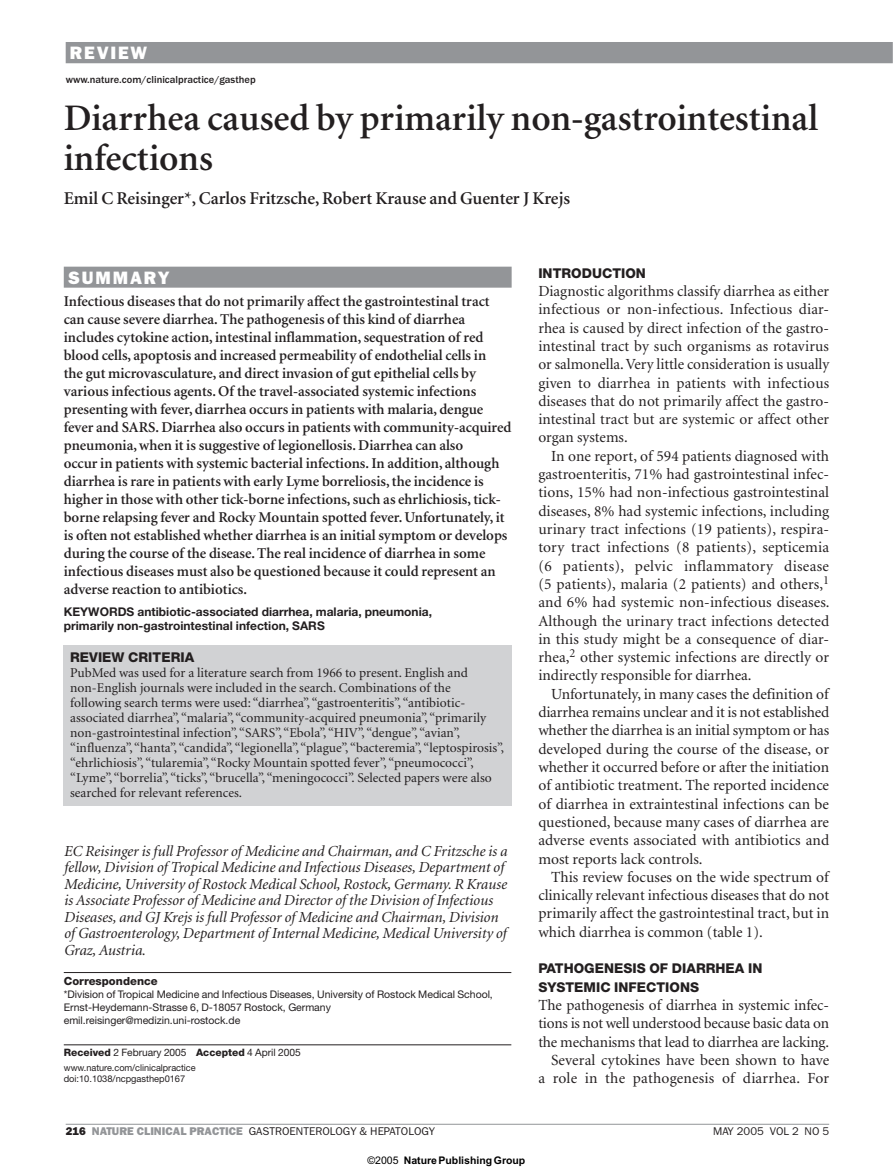
<style>
.page{position:relative;width:893px;height:1174px;background:#fff}
.page>*{position:absolute;margin:0;border:0;box-sizing:border-box;transform-origin:0 0}
.t1{font:600 37.5px/40.5px "Minion";letter-spacing:-.005em;color:#231f20}
.t2{font:600 18px "Minion";letter-spacing:-.005em;color:#231f20}
.t3{font:800 18px "Franklin Gothic";letter-spacing:.1em;color:#fff}
.t4{font:15.45px/18.3px "Minion";color:#231f20;text-align:justify}
.t5{font:italic 15.3px/16.5px "Minion";letter-spacing:-.005em;color:#231f20}
.t6{font:600 15px/18px "Minion";letter-spacing:-.005em;color:#231f20}
.t7{font:13.5px/15px "Minion";color:#231f20}
.t8{font:800 13.5px/18.3px "Helvetica Neue";color:#231f20}
.t9{font:700 12px/13.5px "Helvetica Neue";color:#231f20}
.t10{font:11.25px "Franklin Gothic";color:#231f20}
.t11{font:800 11.25px "Helvetica Neue";color:#231f20}
.t12{font:10.5px/12.8px "Helvetica Neue";letter-spacing:-.005em;color:#231f20}
.t13{font:500 10.5px "Franklin Gothic";color:#231f20}
.t14{font:700 10.5px "Arial";color:#000}
.t15{font:10.2px "Helvetica Neue";letter-spacing:-.005em;color:#231f20}
.t16{font:9.3px/11.2px "Helvetica Neue";letter-spacing:-.005em;color:#231f20}
.s1{font-weight:800}
.s2{font-weight:800;color:#939598}
.s3{font-weight:400}
</style>
<div class="page">
<div style="left:66px;top:42px;width:827px;height:21px;background:#939598"></div>
<div style="left:64px;top:267px;width:448px;height:21px;background:#939598"></div>
<hr style="left:64px;top:972px;width:447px;height:1px;background:#231f20">
<hr style="left:64px;top:1044px;width:447px;height:1px;background:#231f20">
<div style="left:64px;top:645px;width:448px;height:160px;background:#d1d2d4"></div>
<hr style="left:66px;top:1123px;width:763px;height:1px;background:#939598">
<p class="t3" style="left:70px;top:47px;width:79px">REVIEW</p>
<p class="t13" style="left:66px;top:75px;width:192px">www.nature.com/clinicalpractice/gasthep</p>
<h1 class="t1" style="left:64px;top:101px;width:756px">Diarrhea caused by primarily non-gastrointestinal infections</h1>
<p class="t2" style="left:64px;top:191px;width:508px">Emil C Reisinger*, Carlos Fritzsche, Robert Krause and Guenter J Krejs</p>
<p class="t3" style="left:68px;top:271px;width:103px">SUMMARY</p>
<p class="t6" style="left:64px;top:293px;width:449px">Infectious diseases that do not primarily affect the gastrointestinal tract can cause severe diarrhea. The pathogenesis of this kind of diarrhea includes cytokine action, intestinal inflammation, sequestration of red blood cells, apoptosis and increased permeability of endothelial cells in<br>the gut microvasculature, and direct invasion of gut epithelial cells by various infectious agents. Of the travel-associated systemic infections presenting with fever, diarrhea occurs in patients with malaria, dengue fever and SARS. Diarrhea also occurs in patients with community-acquired pneumonia, when it is suggestive of legionellosis. Diarrhea can also<br>occur in patients with systemic bacterial infections. In addition, although diarrhea is rare in patients with early Lyme borreliosis, the incidence is higher in those with other tick-borne infections, such as ehrlichiosis, tick&shy;borne relapsing fever and Rocky Mountain spotted fever. Unfortunately, it is often not established whether diarrhea is an initial symptom or develops during the course of the disease. The real incidence of diarrhea in some infectious diseases must also be questioned because it could represent an adverse reaction to antibiotics.</p>
<p class="t9" style="left:64px;top:606px;width:370px">KEYWORDS antibiotic-associated diarrhea, malaria, pneumonia, primarily non-gastrointestinal infection, SARS</p>
<p class="t8" style="left:70px;top:649px;width:126px">REVIEW CRITERIA</p>
<p class="t7" style="left:70px;top:666px;width:435px">PubMed was used for a literature search from 1966 to present. English and non-English journals were included in the search. Combinations of the following search terms were used: “diarrhea”, “gastroenteritis”, “antibiotic&shy;associated diarrhea”, “malaria”, “community-acquired pneumonia”, “primarily non-gastrointestinal infection”, “SARS”, “Ebola”, “HIV”, “dengue”, “avian”, “influenza”, “hanta”, “candida”, “legionella”, “plague”, “bacteremia”, “leptospirosis”, “ehrlichiosis”, “tularemia”, “Rocky Mountain spotted fever”, “pneumococci”, “Lyme”, “borrelia”, “ticks”, “brucella”, “meningococci”. Selected papers were also searched for relevant references.</p>
<p class="t5" style="left:64px;top:844px;width:445px">EC Reisinger is full Professor of Medicine and Chairman, and C Fritzsche is a fellow, Division of Tropical Medicine and Infectious Diseases, Department of Medicine, University of Rostock Medical School, Rostock, Germany. R Krause is Associate Professor of Medicine and Director of the Division of Infectious Diseases, and GJ Krejs is full Professor of Medicine and Chairman, Division of Gastroenterology, Department of Internal Medicine, Medical University of Graz, Austria.</p>
<p class="t11" style="left:64px;top:977px;width:95px">Correspondence</p>
<p class="t12" style="left:64px;top:989px;width:431px">*Division of Tropical Medicine and Infectious Diseases, University of Rostock Medical School,<br>Ernst-Heydemann-Strasse 6, D-18057 Rostock, Germany emil.reisinger@medizin.uni-rostock.de</p>
<p class="t15" style="left:64px;top:1048px;width:238px"><span class="s1">Received</span> 2 February 2005 <span class="s1">Accepted</span> 4 April 2005</p>
<p class="t16" style="left:64px;top:1063px;width:133px">www.nature.com/clinicalpractice doi:10.1038/ncpgasthep0167</p>
<p class="t8" style="left:538px;top:265px;width:109px">INTRODUCTION</p>
<p class="t4" style="left:538px;top:283px;width:292px">Diagnostic algorithms classify diarrhea as either infectious or non-infectious. Infectious diar&shy;rhea is caused by direct infection of the gastro&shy;intestinal tract by such organisms as rotavirus or salmonella. Very little consideration is usually given to diarrhea in patients with infectious diseases that do not primarily affect the gastro&shy;intestinal tract but are systemic or affect other organ systems.</p>
<p class="t4" style="left:538px;top:448px;width:293px;text-indent:13px">In one report, of 594 patients diagnosed with gastroenteritis, 71% had gastrointestinal infec&shy;tions, 15% had non-infectious gastro intestinal diseases, 8% had systemic infections, including urinary tract infections (19 patients), respira&shy;tory tract infections (8 patients), septicemia (6 patients), pelvic inflammatory disease (5 patients), malaria (2 patients) and others,<sup>1 </sup>and 6% had systemic non-infectious diseases.<br>Although the urinary tract infections detected in this study might be a consequence of diar&shy;rhea,<sup>2</sup> other systemic infections are directly or indirectly responsible for diarrhea.</p>
<p class="t4" style="left:538px;top:686px;width:292px;text-indent:13px">Unfortunately, in many cases the definition of diarrhea remains unclear and it is not established whether the diarrhea is an initial symptom or has developed during the course of the disease, or whether it occurred before or after the initiation of antibiotic treatment. The reported incidence of diarrhea in extraintestinal infections can be questioned, because many cases of diarrhea are adverse events associated with antibiotics and most reports lack controls.</p>
<p class="t4" style="left:538px;top:869px;width:292px;text-indent:13px">This review focuses on the wide spectrum of clinically relevant infectious diseases that do not primarily affect the gastrointestinal tract, but in which diarrhea is common (table 1).</p>
<p class="t8" style="left:538px;top:960px;width:226px">PATHOGENESIS OF DIARRHEA IN<br>SYSTEMIC INFECTIONS</p>
<p class="t4" style="left:538px;top:997px;width:292px;text-align:right">The pathogenesis of diarrhea in systemic infec&shy;tions is not well understood because basic data on the mechanisms that lead to diarrhea are lacking.<br>Several cytokines have been shown to have<br>a role in the pathogenesis of diarrhea. For</p>
<p class="t10" style="left:66px;top:1127px;width:371px"><span class="s1">216</span> <span class="s2">NATURE CLINICAL PRACTICE</span> GASTROENTEROLOGY &amp; HEPATOLOGY</p>
<p class="t10" style="left:713px;top:1127px;width:117px">MAY 2005 VOL 2 NO 5</p>
<p class="t14" style="left:368px;top:1154px;width:159px"><span class="s3">©2005</span> NaturePublishingGroup</p>
</div>
